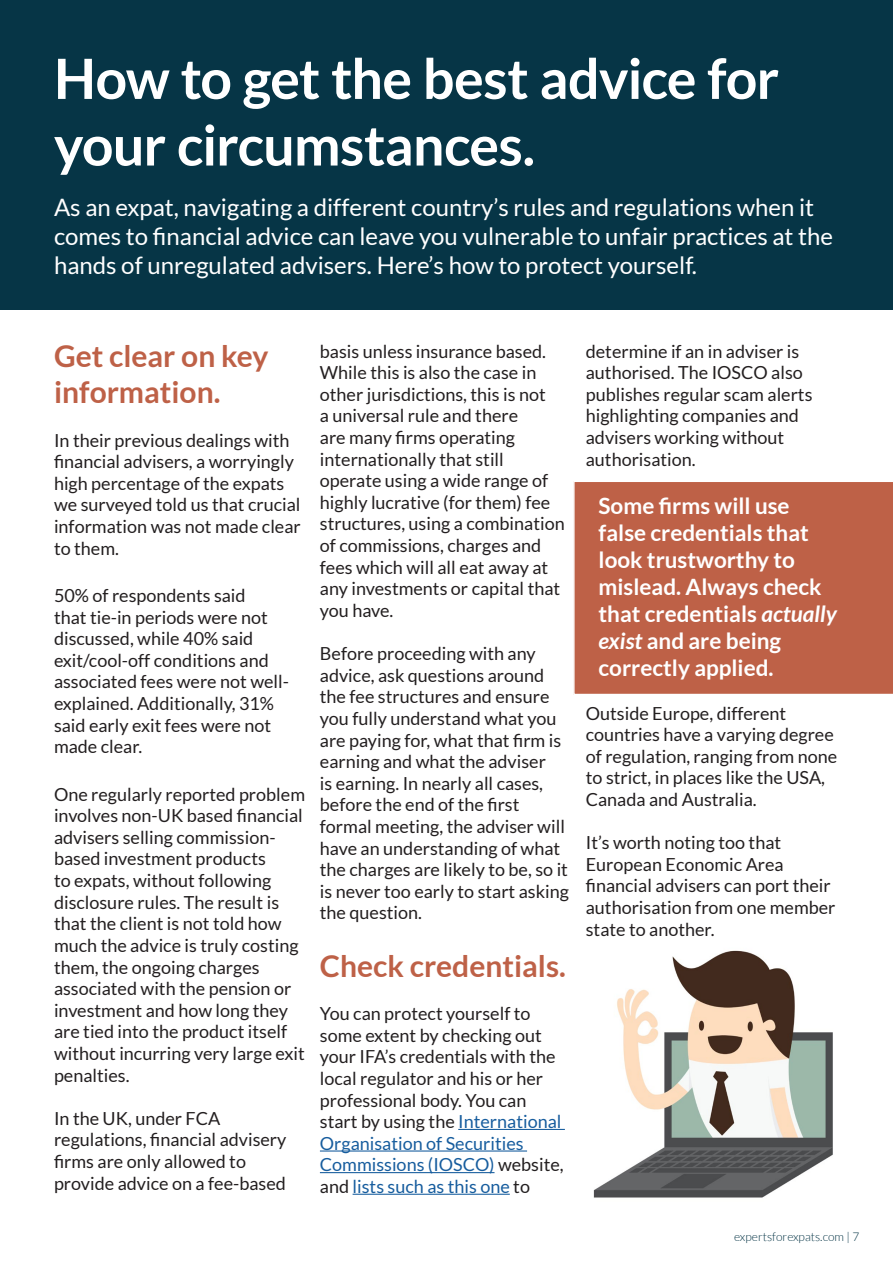
<style>
.page{position:relative;width:893px;height:1263px;background:#fff}
.page>*{position:absolute;margin:0;border:0;box-sizing:border-box;transform-origin:0 0}
.t1{font:700 55.5px/66.6px "Lato";letter-spacing:-.015em;color:#fff}
.t2{font:700 30px/36px "Lato";color:#be6147}
.t3{font:24px/28.8px "Lato";color:#fff}
.t4{font:700 22.5px/27px "Lato";color:#fff}
.t5{font:18px/21.6px "Lato";color:#231f20}
.t6{font:300 12px "Lato";color:#063546}
.s1{color:#175d9e}
.s2{font-style:italic}
</style>
<div class="page">
<div style="left:573px;top:481px;width:320px;height:214px;background:#be6147"></div>
<div style="left:1px;top:0;width:892px;height:310px;background:#063546"></div>
<hr style="left:458px;top:1129px;width:107px;height:1px;background:#175d9e">
<hr style="left:320px;top:1150px;width:207px;height:1px;background:#175d9e">
<hr style="left:320px;top:1172px;width:174px;height:1px;background:#175d9e">
<hr style="left:353px;top:1194px;width:157px;height:1px;background:#175d9e">
<img style="left:593px;top:950px;width:240px;height:248px">
<h1 class="t1" style="left:54px;top:45px;width:727px">How to get the best advice for your circumstances.</h1>
<h3 class="t3" style="left:54px;top:193px;width:780px">As an expat, navigating a different country’s rules and regulations when it comes to financial advice can leave you vulnerable to unfair practices at the hands of unregulated advisers. Here’s how to protect yourself.</h3>
<h2 class="t2" style="left:54px;top:338px;width:216px">Get clear on key information.</h2>
<p class="t5" style="left:54px;top:429px;width:248px">In their previous dealings with financial advisers, a worryingly high percentage of the expats we surveyed told us that crucial information was not made clear to them.</p>
<p class="t5" style="left:54px;top:584px;width:237px">50% of respondents said<br>that tie-in periods were not discussed, while 40% said exit/cool-off conditions and associated fees were not well&shy;explained. Additionally, 31% said early exit fees were not made clear.</p>
<p class="t5" style="left:54px;top:783px;width:253px">One regularly reported problem involves non-UK based financial advisers selling commission&shy;based investment products<br>to expats, without following disclosure rules. The result is that the client is not told how much the advice is truly costing them, the ongoing charges associated with the pension or investment and how long they are tied into the product itself without incurring very large exit penalties.</p>
<p class="t5" style="left:54px;top:1107px;width:234px">In the UK, under FCA regulations, financial advisery firms are only allowed to provide advice on a fee-based</p>
<p class="t5" style="left:320px;top:340px;width:246px">basis unless insurance based.<br>While this is also the case in other jurisdictions, this is not<br>a universal rule and there<br>are many firms operating internationally that still operate using a wide range of highly lucrative (for them) fee structures, using a combination of commissions, charges and fees which will all eat away at any investments or capital that you have.</p>
<p class="t5" style="left:320px;top:643px;width:251px">Before proceeding with any advice, ask questions around the fee structures and ensure you fully understand what you are paying for, what that firm is earning and what the adviser<br>is earning. In nearly all cases, before the end of the first formal meeting, the adviser will have an understanding of what the charges are likely to be, so it is never too early to start asking the question.</p>
<h2 class="t2" style="left:320px;top:947px;width:247px">Check credentials.</h2>
<p class="t5" style="left:320px;top:1003px;width:245px">You can protect yourself to some extent by checking out your IFA’s credentials with the local regulator and his or her professional body. You can start by using the <span class="s1">International<br>Organisation of Securities<br>Commissions (IOSCO)</span> website, and <span class="s1">lists such as this one</span> to</p>
<p class="t5" style="left:586px;top:340px;width:228px">determine if an in adviser is authorised. The IOSCO also publishes regular scam alerts highlighting companies and advisers working without authorisation.</p>
<p class="t4" style="left:599px;top:492px;width:240px">Some firms will use false credentials that look trustworthy to mislead. Always check that credentials <span class="s2">actually exist</span> and are being correctly applied.</p>
<p class="t5" style="left:586px;top:702px;width:253px">Outside Europe, different countries have a varying degree of regulation, ranging from none to strict, in places like the USA,<br>Canada and Australia.</p>
<p class="t5" style="left:586px;top:832px;width:251px">It’s worth noting too that<br>European Economic Area financial advisers can port their authorisation from one member state to another.</p>
<p class="t6" style="left:734px;top:1230px;width:127px">expertsforexpats.com | 7</p>
</div>
